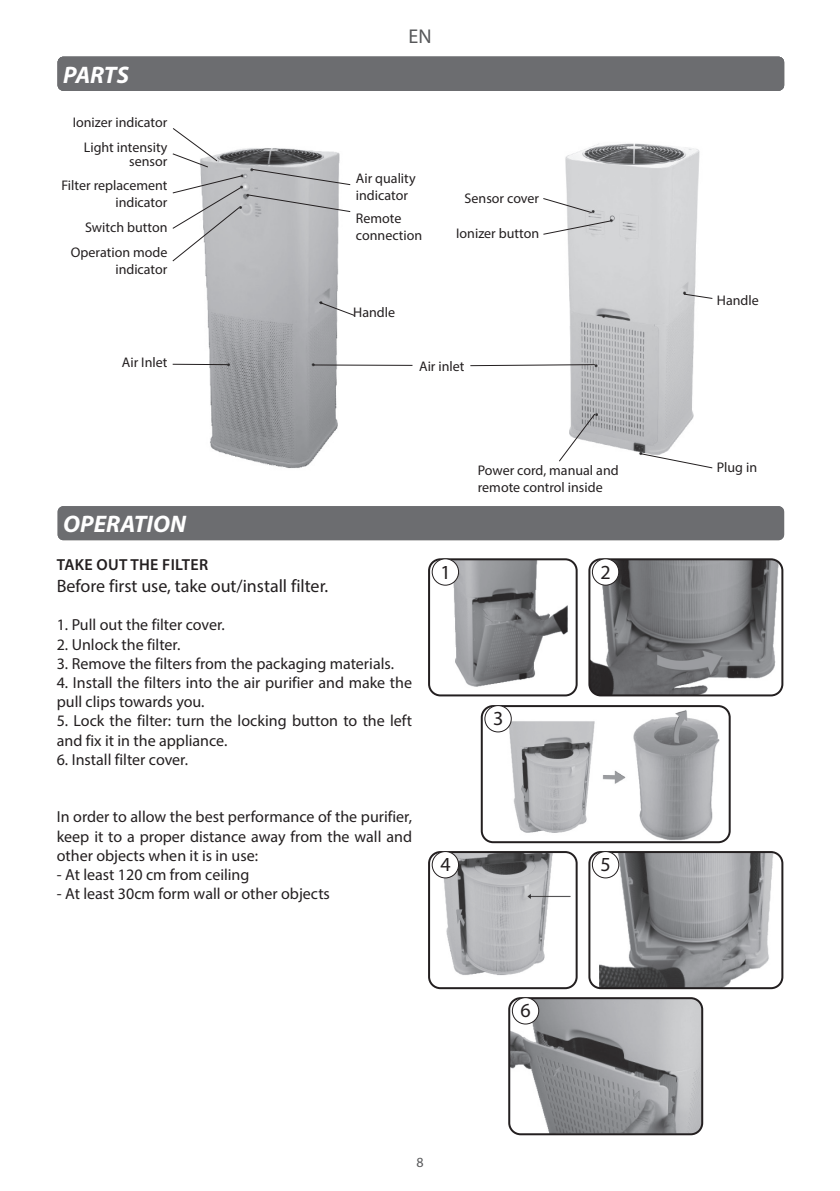
<style>
.page{position:relative;width:840px;height:1191px;background:#fff}
.page>*{position:absolute;margin:0;border:0;box-sizing:border-box;transform-origin:0 0}
.t1{font:italic 700 24px "Myriad Pro";color:#fff}
.t2{font:20px "Myriad Pro";color:#231f20}
.t3{font:20px "Myriad Pro";color:#57585a}
.t4{font:18px "Myriad Pro";color:#231f20}
.t5{font:16px/19.2px "Myriad Pro";color:#231f20}
.t6{font:600 16px "Myriad Pro";letter-spacing:.02em;color:#231f20}
.t7{font:14px/16.8px "Myriad Pro";color:#231f20;text-align:right}
.t8{font:14px "Myriad Pro";color:#57585a}
</style>
<div class="page">
<div style="left:58px;top:506px;width:725px;height:34px;background:#6c6d70;border-radius:6px"></div>
<div style="left:58px;top:57px;width:725px;height:34px;background:#6c6d70;border-radius:6px"></div>
<img style="left:172px;top:143px;width:528px;height:325px">
<hr style="left:172px;top:364px;width:55px;height:1px;background:#231f20">
<svg style="left:172px;top:128px;width:179px;height:134px"></svg>
<svg style="left:318px;top:301px;width:37px;height:16px"></svg>
<hr style="left:313px;top:364px;width:99px;height:2px;background:#231f20">
<svg style="left:469px;top:364px;width:126px;height:3px"></svg>
<svg style="left:557px;top:412px;width:39px;height:50px"></svg>
<svg style="left:639px;top:452px;width:74px;height:17px"></svg>
<svg style="left:682px;top:293px;width:31px;height:6px"></svg>
<svg style="left:542px;top:220px;width:69px;height:15px"></svg>
<svg style="left:541px;top:197px;width:51px;height:17px"></svg>
<img style="left:429px;top:559px;width:147px;height:136px">
<div style="left:428px;top:558px;width:149px;height:138px;border:2px solid #231f20;border-radius:11px"></div>
<img style="left:591px;top:561px;width:191px;height:134px">
<div style="left:588px;top:558px;width:195px;height:138px;border:2px solid #231f20;border-radius:11px"></div>
<img style="left:483px;top:706px;width:246px;height:136px">
<div style="left:480px;top:705px;width:250px;height:138px;border:2px solid #231f20;border-radius:11px"></div>
<img style="left:591px;top:852px;width:191px;height:136px">
<div style="left:588px;top:851px;width:195px;height:138px;border:2px solid #231f20;border-radius:11px"></div>
<img style="left:429px;top:852px;width:147px;height:136px">
<div style="left:428px;top:851px;width:149px;height:138px;border:2px solid #231f20;border-radius:11px"></div>
<img style="left:511px;top:998px;width:190px;height:136px">
<div style="left:508px;top:997px;width:194px;height:138px;border:2px solid #231f20;border-radius:11px"></div>
<div style="left:432px;top:559px;width:26px;height:26px;background:#fff;border-radius:50%"></div>
<div style="left:431px;top:558px;width:28px;height:27px;border:1px solid #231f20;border-radius:50%"></div>
<div style="left:592px;top:559px;width:26px;height:26px;background:#fff;border-radius:50%"></div>
<div style="left:591px;top:558px;width:28px;height:27px;border:1px solid #231f20;border-radius:50%"></div>
<div style="left:484px;top:705px;width:27px;height:27px;background:#fff;border-radius:50%"></div>
<div style="left:484px;top:705px;width:27px;height:27px;border:1px solid #231f20;border-radius:50%"></div>
<div style="left:432px;top:851px;width:26px;height:27px;background:#fff;border-radius:50%"></div>
<div style="left:431px;top:851px;width:28px;height:27px;border:1px solid #231f20;border-radius:50%"></div>
<div style="left:592px;top:851px;width:26px;height:27px;background:#fff;border-radius:50%"></div>
<div style="left:591px;top:851px;width:28px;height:27px;border:1px solid #231f20;border-radius:50%"></div>
<div style="left:512px;top:997px;width:26px;height:27px;background:#fff;border-radius:50%"></div>
<div style="left:511px;top:997px;width:28px;height:27px;border:1px solid #231f20;border-radius:50%"></div>
<h1 class="t1" style="left:63px;top:59px;width:67px">PARTS</h1>
<h1 class="t1" style="left:65px;top:60px;width:124px">OPERATION</h1>
<p class="t7" style="left:73px;top:110px;width:96px;line-height:24.4px">Ionizer indicator<br>Light intensity</p>
<p class="t7" style="left:61px;top:149px;width:107px;line-height:24px">sensor<br>Filter replacement</p>
<p class="t7" style="left:85px;top:189px;width:84px;line-height:25.6px">indicator<br>Switch button</p>
<p class="t7" style="left:71px;top:243px;width:98px">Operation mode indicator</p>
<p class="t3" style="left:408px;top:24px;width:24px">EN</p>
<p class="t7" style="left:356px;top:169px;width:61px;text-align:left">Air quality indicator</p>
<p class="t7" style="left:356px;top:210px;width:68px;text-align:left">Remote connection</p>
<p class="t7" style="left:353px;top:304px;width:43px">Handle</p>
<p class="t7" style="left:464px;top:189px;width:76px">Sensor cover</p>
<p class="t7" style="left:456px;top:225px;width:84px">Ionizer button</p>
<p class="t7" style="left:122px;top:354px;width:47px">Air Inlet</p>
<p class="t7" style="left:419px;top:358px;width:47px">Air inlet</p>
<p class="t7" style="left:716px;top:291px;width:43px">Handle</p>
<h1 class="t1" style="left:63px;top:508px;width:124px">OPERATION</h1>
<p class="t6" style="left:57px;top:555px;width:153px">TAKE OUT THE FILTER</p>
<p class="t4" style="left:57px;top:575px;width:273px">Before first use, take out/install filter.</p>
<p class="t5" style="left:57px;top:615px;width:169px">1. Pull out the filter cover.</p>
<p class="t5" style="left:57px;top:634px;width:125px">2. Unlock the filter.</p>
<p class="t5" style="left:57px;top:653px;width:338px">3. Remove the filters from the packaging materials.</p>
<p class="t5" style="left:57px;top:673px;width:356px">4. Install the filters into the air purifier and make the pull clips towards you.</p>
<p class="t5" style="left:57px;top:711px;width:356px">5. Lock the filter: turn the locking button to the left and fix it in the appliance.</p>
<p class="t5" style="left:57px;top:749px;width:133px">6. Install filter cover.</p>
<p class="t5" style="left:57px;top:807px;width:356px;text-align:justify">In order to allow the best performance of the purifier, keep it to a proper distance away from the wall and other objects when it is in use:</p>
<p class="t5" style="left:57px;top:865px;width:194px">- At least 120 cm from ceiling</p>
<p class="t5" style="left:57px;top:884px;width:274px">- At least 30cm form wall or other objects</p>
<p class="t7" style="left:477px;top:462px;width:142px;text-align:left">Power cord, manual and remote control inside</p>
<p class="t7" style="left:716px;top:458px;width:42px">Plug in</p>
<p class="t2" style="left:440px;top:559px;width:12px">1</p>
<p class="t2" style="left:600px;top:559px;width:12px">2</p>
<p class="t2" style="left:493px;top:706px;width:12px">3</p>
<p class="t2" style="left:440px;top:852px;width:12px">4</p>
<p class="t2" style="left:600px;top:852px;width:12px">5</p>
<p class="t2" style="left:520px;top:998px;width:12px">6</p>
<p class="t8" style="left:416px;top:1154px;width:9px">8</p>
</div>
